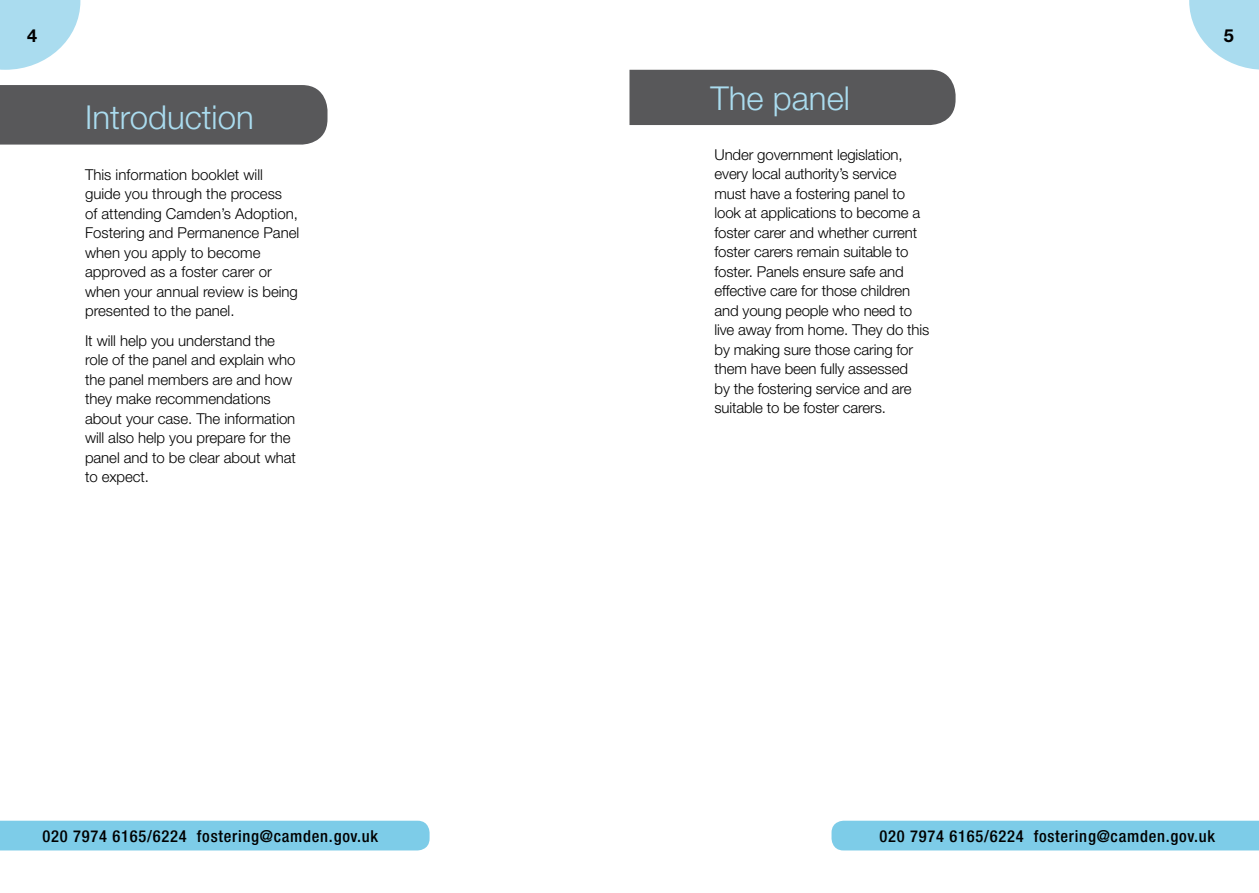
<style>
.page{position:relative;width:1259px;height:893px;background:#fff}
.page>*{position:absolute;margin:0;border:0;box-sizing:border-box;transform-origin:0 0}
.t1{font:300 33px "Helvetica Neue";color:#aadcef}
.t2{font:700 18px "Helvetica Neue";color:#000}
.t3{font:500 condensed 16.5px "Helvetica Neue";letter-spacing:.045em;color:#000}
.t4{font:300 15px/19.5px "Helvetica Neue";letter-spacing:-.01em;color:#000}
</style>
<div class="page">
<div style="left:629px;top:70px;width:326px;height:55px;background:#58585a"></div>
<div style="left:0;top:85px;width:327px;height:60px;background:#58585a"></div>
<div style="left:0;top:821px;width:429px;height:29px;background:#7dcce8"></div>
<svg style="left:0;top:0;width:80px;height:70px"></svg>
<svg style="left:1189px;top:0;width:70px;height:70px"></svg>
<div style="left:831px;top:821px;width:428px;height:29px;background:#7dcce8"></div>
<p class="t2" style="left:27px;top:25px;width:12px">4</p>
<h1 class="t1" style="left:85px;top:97px;width:170px">Introduction</h1>
<p class="t4" style="left:85px;top:164px;width:216px">This information booklet will guide you through the process<br>of attending Camden’s Adoption,<br>Fostering and Permanence Panel when you apply to become approved as a foster carer or when your annual review is being presented to the panel.</p>
<p class="t4" style="left:85px;top:330px;width:212px">It will help you understand the role of the panel and explain who the panel members are and how they make recommendations about your case. The information will also help you prepare for the panel and to be clear about what to expect.</p>
<p class="t3" style="left:43px;top:826px;width:337px">020 7974 6165/6224 fostering@camden.gov.uk</p>
<h1 class="t1" style="left:710px;top:78px;width:141px">The panel</h1>
<p class="t4" style="left:714px;top:144px;width:216px">Under government legislation, every local authority’s service must have a fostering panel to look at applications to become a foster carer and whether current foster carers remain suitable to foster. Panels ensure safe and effective care for those children and young people who need to live away from home. They do this by making sure those caring for them have been fully assessed<br>by the fostering service and are suitable to be foster carers.</p>
<p class="t2" style="left:1223px;top:25px;width:12px">5</p>
<p class="t3" style="left:879px;top:826px;width:337px">020 7974 6165/6224 fostering@camden.gov.uk</p>
</div>
